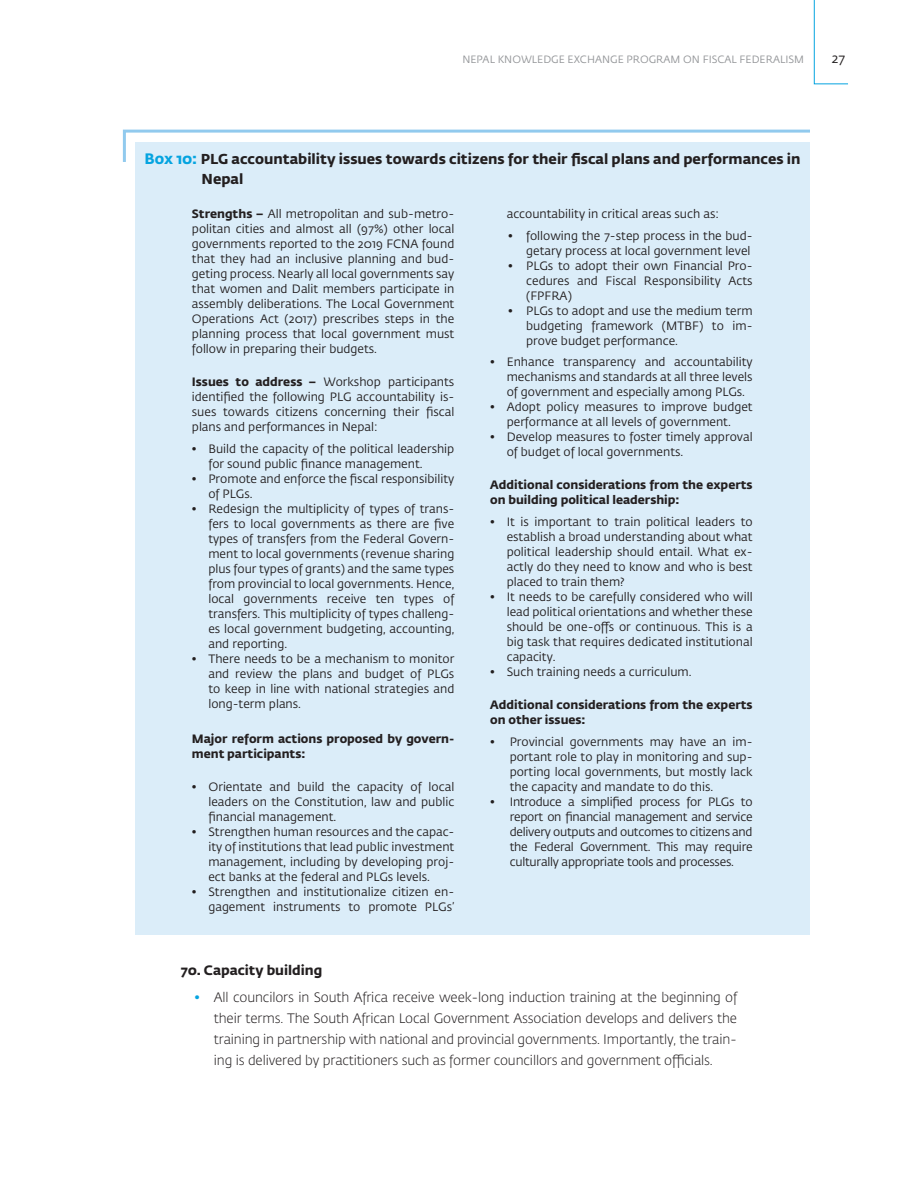
<style>
.page{position:relative;width:918px;height:1188px;background:#fff}
.page>*{position:absolute;margin:0;border:0;box-sizing:border-box;transform-origin:0 0}
.Table_title{font:700 14.25px/19.5px "Fedra Sans Std";color:#231f20}
.t1{font:300 13.5px/21px "Fedra Sans Std";letter-spacing:-.01em;color:#231f20;text-align:justify}
.body_text{font:700 13.5px "Fedra Sans Std";color:#231f20}
.t2{font:13.5px "Fedra Sans Std";color:#231f20}
.Table_text{font:12px/15px "Fedra Sans Std";color:#231f20;text-align:justify}
.Table_text-2{font:700 12px/15px "Fedra Sans Std";color:#231f20}
.t3{font:10.5px "Fedra Sans Std";color:#939598}
.s1{font-size:15px;color:#05a4e0}
.s2{font-weight:700}
.s3{color:#05a4e0}
</style>
<div class="page">
<svg style="left:814px;top:0;width:34px;height:85px"></svg>
<div style="left:135px;top:142px;width:675px;height:793px;background:#dbedf9"></div>
<svg style="left:122px;top:129px;width:688px;height:33px"></svg>
<p class="t3" style="left:462px;top:53px;width:343px">NEPAL KNOWLEDGE EXCHANGE PROGRAM ON FISCAL FEDERALISM</p>
<p class="t2" style="left:832px;top:51px;width:15px">27</p>
<p class="Table_title" style="left:202px;top:149px;width:600px;text-indent:-57px"><span class="s1">Box 10:</span> PLG accountability issues towards citizens for their fiscal plans and performances in<br>Nepal</p>
<p class="Table_text" style="left:192px;top:206px;width:264px"><span class="s2">Strengths −</span> All metropolitan and sub-metro&shy;politan cities and almost all (97%) other local governments reported to the 2019 FCNA found that they had an inclusive planning and bud&shy;geting process. Nearly all local governments say that women and Dalit members participate in assembly deliberations. The Local Government Operations Act (2017) prescribes steps in the planning process that local government must follow in preparing their budgets.</p>
<p class="Table_text" style="left:192px;top:374px;width:264px"><span class="s2">Issues to address −</span> Workshop participants identified the following PLG accountability is&shy;sues towards citizens concerning their fiscal plans and performances in Nepal:</p>
<p class="Table_text" style="left:208px;top:441px;width:247px;text-indent:-16px">• Build the capacity of the political leadership for sound public finance management.</p>
<p class="Table_text" style="left:208px;top:471px;width:247px;text-indent:-16px">• Promote and enforce the fiscal responsibility of PLGs.</p>
<p class="Table_text" style="left:208px;top:501px;width:247px;text-indent:-16px">• Redesign the multiplicity of types of trans&shy;fers to local governments as there are five types of transfers from the Federal Govern&shy;ment to local governments (revenue sharing plus four types of grants) and the same types from provincial to local governments. Hence, local governments receive ten types of transfers. This multiplicity of types challeng&shy;es local government budgeting, accounting, and reporting.</p>
<p class="Table_text" style="left:208px;top:651px;width:247px;text-indent:-16px">• There needs to be a mechanism to monitor and review the plans and budget of PLGs to keep in line with national strategies and long-term plans.</p>
<p class="Table_text-2" style="left:192px;top:731px;width:264px">Major reform actions proposed by govern&shy;ment participants:</p>
<p class="Table_text" style="left:208px;top:779px;width:247px;text-indent:-16px">• Orientate and build the capacity of local leaders on the Constitution, law and public financial management.</p>
<p class="Table_text" style="left:208px;top:824px;width:247px;text-indent:-16px">• Strengthen human resources and the capac&shy;ity of institutions that lead public investment management, including by developing proj&shy;ect banks at the federal and PLGs levels.</p>
<p class="Table_text" style="left:192px;top:884px;width:264px;text-align:right">• Strengthen and institutionalize citizen en&shy;gagement instruments to promote PLGs’</p>
<p class="Table_text" style="left:507px;top:206px;width:214px">accountability in critical areas such as:</p>
<p class="Table_text" style="left:508px;top:228px;width:246px;text-align:right">• following the 7-step process in the bud&shy;getary process at local government level</p>
<p class="Table_text" style="left:526px;top:258px;width:228px;text-indent:-18px">• PLGs to adopt their own Financial Pro&shy;cedures and Fiscal Responsibility Acts (FPFRA)</p>
<p class="Table_text" style="left:526px;top:303px;width:228px;text-indent:-18px">• PLGs to adopt and use the medium term budgeting framework (MTBF) to im&shy;prove budget performance.</p>
<p class="Table_text" style="left:507px;top:355px;width:247px;text-indent:-16px">• Enhance transparency and accountability mechanisms and standards at all three levels of government and especially among PLGs.</p>
<p class="Table_text" style="left:490px;top:400px;width:264px;text-align:center">• Adopt policy measures to improve budget performance at all levels of government.</p>
<p class="Table_text" style="left:507px;top:430px;width:247px;text-indent:-16px">• Develop measures to foster timely approval of budget of local governments.</p>
<p class="Table_text-2" style="left:490px;top:478px;width:264px">Additional considerations from the experts on building political leadership:</p>
<p class="Table_text" style="left:507px;top:515px;width:247px;text-indent:-16px">• It is important to train political leaders to establish a broad understanding about what political leadership should entail. What ex&shy;actly do they need to know and who is best placed to train them?</p>
<p class="Table_text" style="left:507px;top:590px;width:247px;text-indent:-16px">• It needs to be carefully considered who will lead political orientations and whether these should be one-offs or continuous. This is a big task that requires dedicated institutional capacity.</p>
<p class="Table_text" style="left:490px;top:665px;width:203px">• Such training needs a curriculum.</p>
<p class="Table_text-2" style="left:490px;top:697px;width:264px">Additional considerations from the experts on other issues:</p>
<p class="Table_text" style="left:510px;top:734px;width:244px;text-indent:-20px">• Provincial governments may have an im&shy;portant role to play in monitoring and sup&shy;porting local governments, but mostly lack the capacity and mandate to do this.</p>
<p class="Table_text" style="left:510px;top:794px;width:244px;text-indent:-20px">• Introduce a simplified process for PLGs to report on financial management and service delivery outputs and outcomes to citizens and the Federal Government. This may require culturally appropriate tools and processes.</p>
<p class="body_text" style="left:181px;top:961px;width:143px">70. Capacity building</p>
<p class="t1" style="left:214px;top:987px;width:525px;text-indent:-20px"><span class="s3">•</span> All councilors in South Africa receive week-long induction training at the beginning of their terms. The South African Local Government Association develops and delivers the training in partnership with national and provincial governments. Importantly, the train&shy;ing is delivered by practitioners such as former councillors and government officials.</p>
</div>
